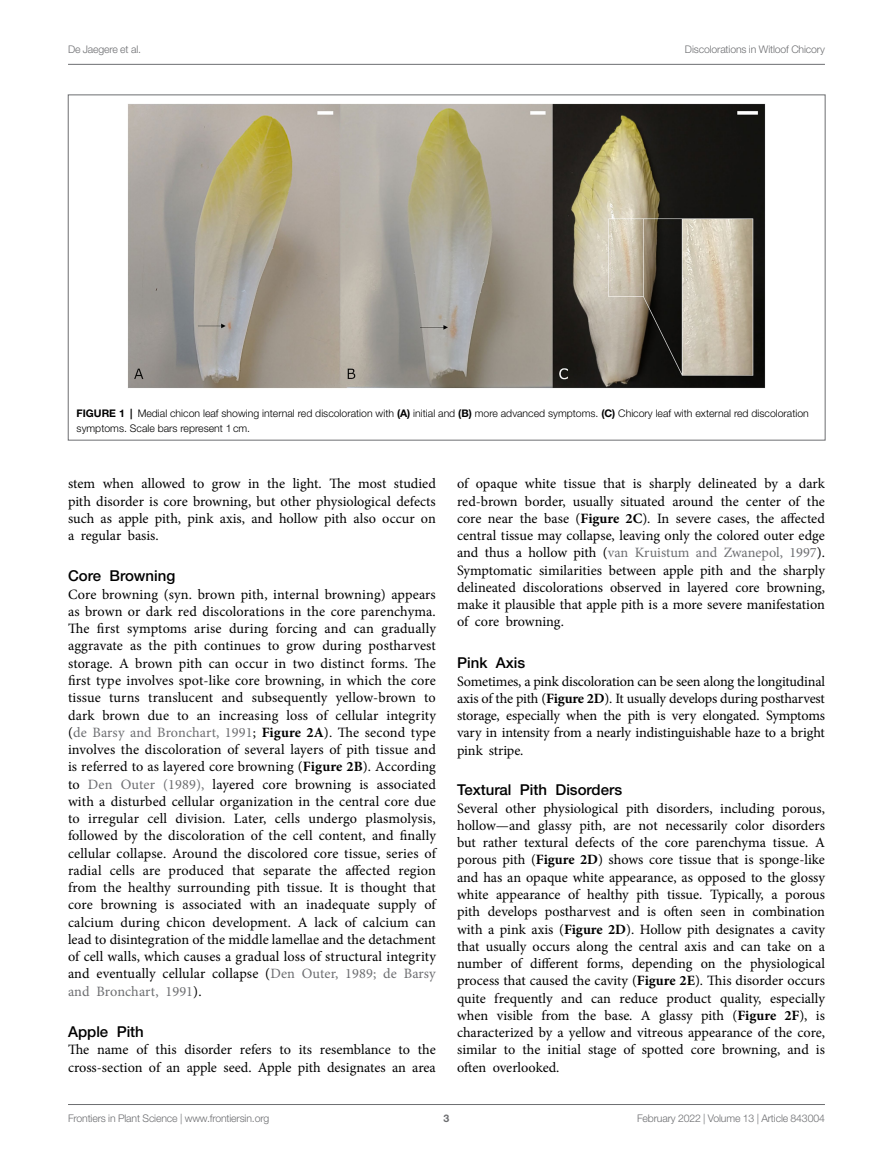
<style>
.page{position:relative;width:893px;height:1170px;background:#fff}
.page>*{position:absolute;margin:0;border:0;box-sizing:border-box;transform-origin:0 0}
.HEAD_3{font:500 15px "Helvetica Neue LT Std";color:#000}
.TEXT_FLUSH{font:14.25px/17.2px "Minion Pro";letter-spacing:-.005em;color:#000;text-align:justify}
.FIG_LEG{font:300 10.5px/14.2px "Helvetica Neue LT Std";color:#000}
.t1{font:300 10.5px "Helvetica Neue LT Std";letter-spacing:-.015em;color:#6d6e71}
.t2{font:700 10.5px "Helvetica Neue LT Std";color:#6d6e71}
.s1{font-weight:700}
.s2{color:#6d6e71}
</style>
<div class="page">
<hr style="left:68px;top:64px;width:757px;height:1px;background:#6d6e71">
<hr style="left:68px;top:1104px;width:757px;height:1px;background:#6d6e71">
<img style="left:128px;top:103px;width:638px;height:285px">
<p class="t1" style="left:68px;top:42px;width:75px">De Jaegere et al.</p>
<p class="t1" style="left:685px;top:42px;width:141px">Discolorations in Witloof Chicory</p>
<p class="FIG_LEG" style="left:77px;top:406px;width:734px"><span class="s1">FIGURE 1 |</span> Medial chicon leaf showing internal red discoloration with <span class="s1">(A)</span> initial and <span class="s1">(B)</span> more advanced symptoms. <span class="s1">(C)</span> Chicory leaf with external red discoloration symptoms. Scale bars represent 1cm.</p>
<p class="TEXT_FLUSH" style="left:68px;top:475px;width:369px">stem when allowed to grow in the light. The most studied pith disorder is core browning, but other physiological defects such as apple pith, pink axis, and hollow pith also occur on a regular basis.</p>
<p class="HEAD_3" style="left:68px;top:567px;width:109px">Core Browning</p>
<p class="TEXT_FLUSH" style="left:68px;top:585px;width:369px">Core browning (syn. brown pith, internal browning) appears as brown or dark red discolorations in the core parenchyma.<br>The first symptoms arise during forcing and can gradually aggravate as the pith continues to grow during postharvest storage. A brown pith can occur in two distinct forms. The first type involves spot-like core browning, in which the core tissue turns translucent and subsequently yellow-brown to dark brown due to an increasing loss of cellular integrity (<span class="s2">de Barsy and Bronchart, 1991</span>; <span class="s1">Figure 2A</span>). The second type involves the discoloration of several layers of pith tissue and is referred to as layered core browning (<span class="s1">Figure 2B</span>). According to <span class="s2">Den Outer (1989),</span> layered core browning is associated with a disturbed cellular organization in the central core due to irregular cell division. Later, cells undergo plasmolysis, followed by the discoloration of the cell content, and finally cellular collapse. Around the discolored core tissue, series of radial cells are produced that separate the affected region from the healthy surrounding pith tissue. It is thought that core browning is associated with an inadequate supply of calcium during chicon development. A lack of calcium can lead to disintegration of the middle lamellae and the detachment of cell walls, which causes a gradual loss of structural integrity and eventually cellular collapse (<span class="s2">Den Outer, 1989; de Barsy and Bronchart, 1991</span>).</p>
<p class="HEAD_3" style="left:68px;top:1022px;width:77px">Apple Pith</p>
<p class="TEXT_FLUSH" style="left:68px;top:1041px;width:369px">The name of this disorder refers to its resemblance to the cross-section of an apple seed. Apple pith designates an area</p>
<p class="TEXT_FLUSH" style="left:457px;top:475px;width:369px">of opaque white tissue that is sharply delineated by a dark red-brown border, usually situated around the center of the core near the base (<span class="s1">Figure 2C</span>). In severe cases, the affected central tissue may collapse, leaving only the colored outer edge and thus a hollow pith (<span class="s2">van Kruistum and Zwanepol, 1997</span>).<br>Symptomatic similarities between apple pith and the sharply delineated discolorations observed in layered core browning, make it plausible that apple pith is a more severe manifestation of core browning.</p>
<p class="HEAD_3" style="left:457px;top:654px;width:70px">Pink Axis</p>
<p class="TEXT_FLUSH" style="left:457px;top:672px;width:369px">Sometimes, a pink discoloration can be seen along the longitudinal axis of the pith (<span class="s1">Figure 2D</span>). It usually develops during postharvest storage, especially when the pith is very elongated. Symptoms vary in intensity from a nearly indistinguishable haze to a bright pink stripe.</p>
<p class="HEAD_3" style="left:457px;top:781px;width:167px">Textural Pith Disorders</p>
<p class="TEXT_FLUSH" style="left:457px;top:799px;width:369px">Several other physiological pith disorders, including porous, hollow—and glassy pith, are not necessarily color disorders but rather textural defects of the core parenchyma tissue. A porous pith (<span class="s1">Figure 2D</span>) shows core tissue that is sponge-like and has an opaque white appearance, as opposed to the glossy white appearance of healthy pith tissue. Typically, a porous pith develops postharvest and is often seen in combination with a pink axis (<span class="s1">Figure 2D</span>). Hollow pith designates a cavity that usually occurs along the central axis and can take on a number of different forms, depending on the physiological process that caused the cavity (<span class="s1">Figure 2E</span>). This disorder occurs quite frequently and can reduce product quality, especially when visible from the base. A glassy pith (<span class="s1">Figure 2F</span>), is characterized by a yellow and vitreous appearance of the core, similar to the initial stage of spotted core browning, and is often overlooked.</p>
<p class="t1" style="left:68px;top:1111px;width:203px">Frontiers in Plant Science | www.frontiersin.org</p>
<p class="t2" style="left:444px;top:1111px;width:7px">3</p>
<p class="t1" style="left:637px;top:1111px;width:189px">February 2022 | Volume 13 | Article 843004</p>
</div>
